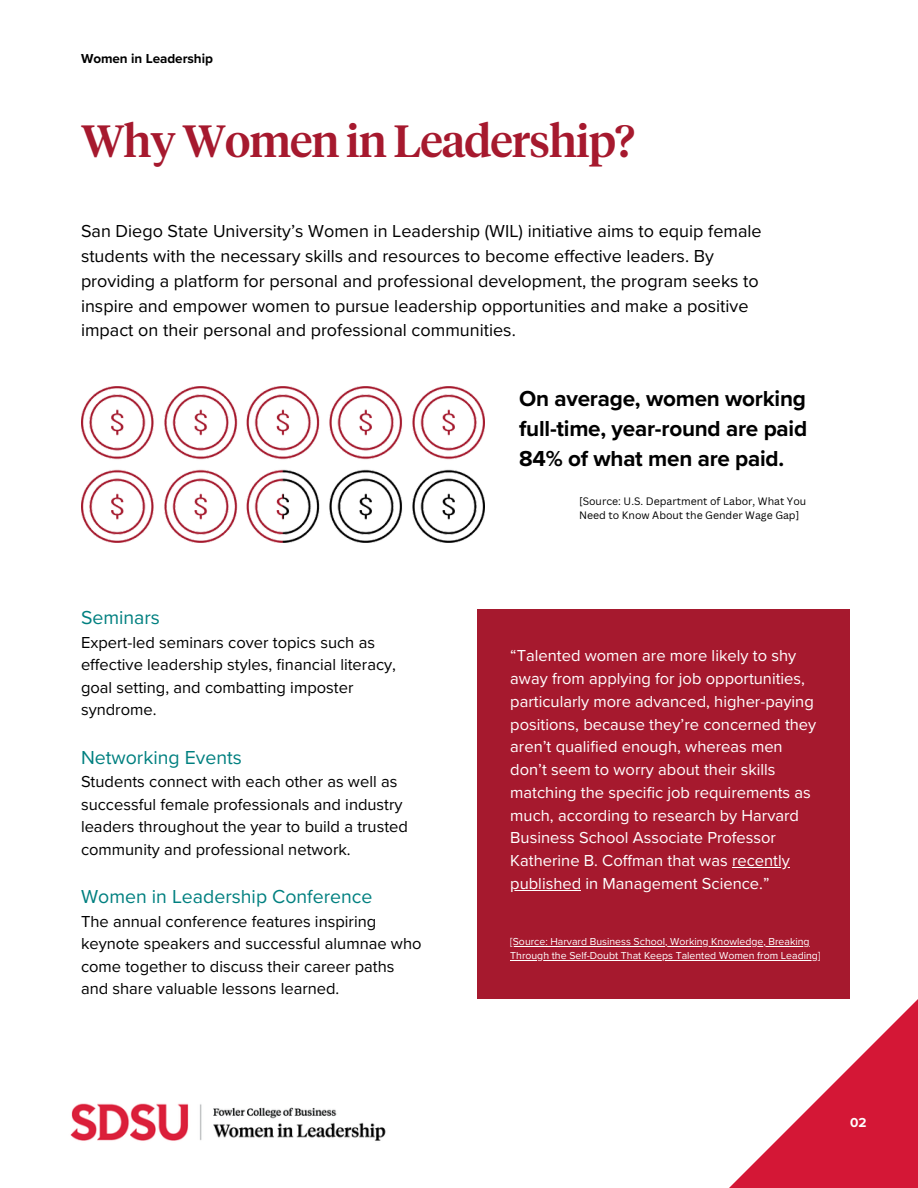
<style>
.page{position:relative;width:918px;height:1188px;background:#fff}
.page>*{position:absolute;margin:0;border:0;box-sizing:border-box;transform-origin:0 0}
.t1{font:500 45px "Tiempos Headline";letter-spacing:-.02em;color:#a6192e}
.t2{font:700 22.5px/30.3px "Proxima Nova";letter-spacing:-.01em;color:#000;text-align:justify}
.t3{font:19.5px "Proxima Nova";color:#008080}
.t4{font:18px/24.8px "Proxima Nova";color:#000}
.t5{font:16.5px/22.5px "Proxima Nova";color:#000}
.t6{font:16.5px/22.8px "Proxima Nova";color:#fff}
.t7{font:700 13.5px "Proxima Nova";letter-spacing:-.005em;color:#000}
.t8{font:700 13.5px "Proxima Nova";color:#fff}
.t9{font:10.5px/14px "Proxima Nova";color:#fff}
.t10{font:10.5px/14px "Canva Sans";color:#000}
</style>
<div class="page">
<img style="left:81px;top:387px;width:404px;height:156px">
<img style="left:70px;top:1103px;width:316px;height:38px">
<svg style="left:729px;top:999px;width:189px;height:189px"></svg>
<div style="left:477px;top:609px;width:373px;height:390px;background:#a6192e"></div>
<hr style="left:732px;top:867px;width:58px;height:1px;background:#fff">
<hr style="left:510px;top:890px;width:71px;height:1px;background:#fff">
<hr style="left:510px;top:946px;width:300px;height:1px;background:#fff">
<hr style="left:510px;top:960px;width:310px;height:1px;background:#fff">
<h3 class="t7" style="left:81px;top:51px;width:134px">Women in Leadership</h3>
<h2 class="t1" style="left:81px;top:114px;width:556px">Why Women in Leadership?</h2>
<h3 class="t4" style="left:81px;top:219px;width:682px">San Diego State University’s Women in Leadership (WIL) initiative aims to equip female students with the necessary skills and resources to become effective leaders. By providing a platform for personal and professional development, the program seeks to inspire and empower women to pursue leadership opportunities and make a positive impact on their personal and professional communities.</h3>
<p class="t2" style="left:519px;top:384px;width:290px">On average, women working full-time, year-round are paid 84% of what men are paid.</p>
<h3 class="t3" style="left:81px;top:606px;width:81px">Seminars</h3>
<h3 class="t5" style="left:81px;top:631px;width:317px">Expert-led seminars cover topics such as effective leadership styles, financial literacy, goal setting, and combatting imposter syndrome.</h3>
<h3 class="t3" style="left:81px;top:746px;width:162px">Networking Events</h3>
<h3 class="t5" style="left:81px;top:771px;width:328px">Students connect with each other as well as successful female professionals and industry leaders throughout the year to build a trusted community and professional network.</h3>
<p class="t3" style="left:81px;top:885px;width:293px">Women in Leadership Conference</p>
<p class="t5" style="left:81px;top:910px;width:342px">The annual conference features inspiring keynote speakers and successful alumnae who come together to discuss their career paths and share valuable lessons learned.</p>
<h3 class="t10" style="left:579px;top:494px;width:229px">[Source: U.S. Department of Labor, What You<br>Need to Know About the Gender Wage Gap]</h3>
<p class="t6" style="left:510px;top:645px;width:308px">“Talented women are more likely to shy away from applying for job opportunities, particularly more advanced, higher-paying positions, because they’re concerned they aren’t qualified enough, whereas men don’t seem to worry about their skills matching the specific job requirements as much, according to research by Harvard Business School Associate Professor Katherine B. Coffman that was recently published in Management Science.”</p>
<p class="t9" style="left:510px;top:935px;width:312px">[Source: Harvard Business School, Working Knowledge, Breaking<br>Through the Self-Doubt That Keeps Talented Women from Leading]</p>
<p class="t8" style="left:850px;top:1115px;width:18px">02</p>
</div>
